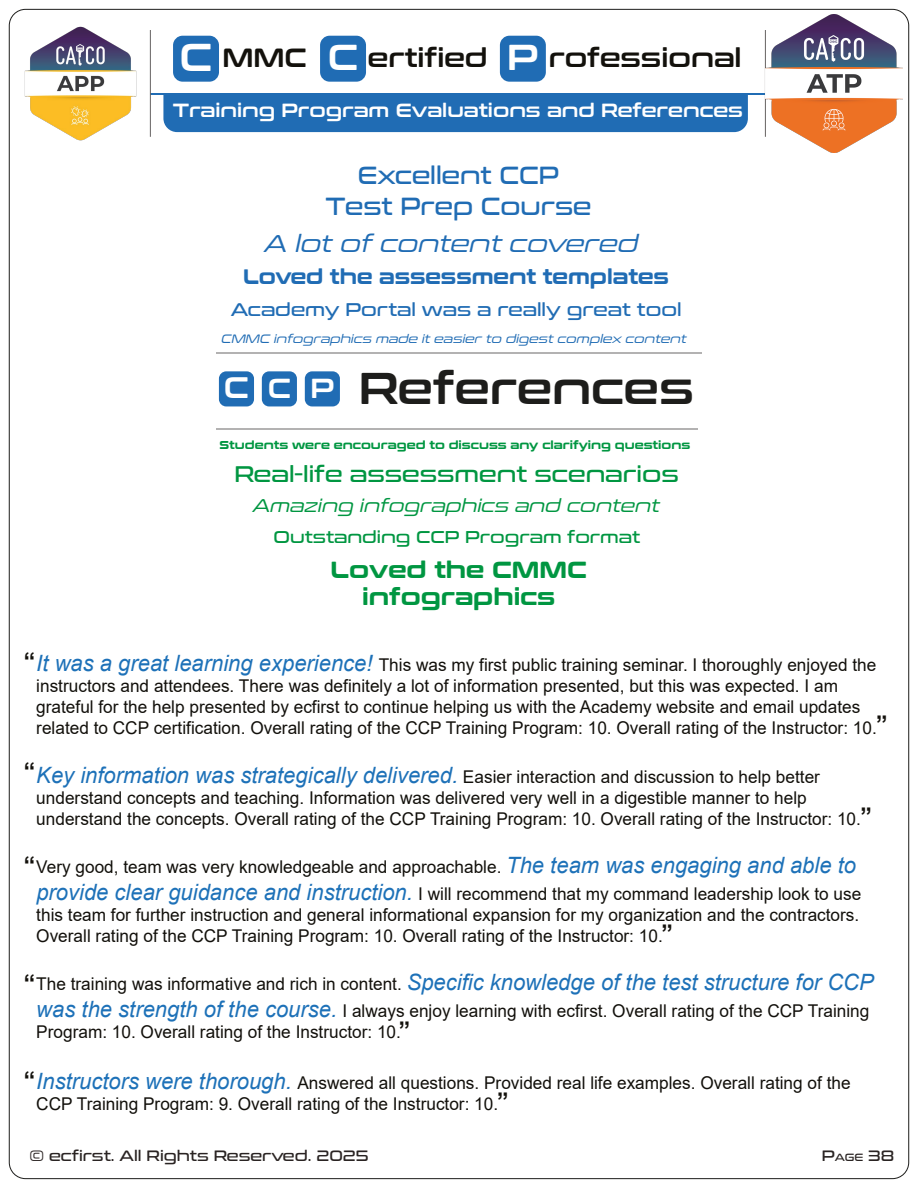
<style>
.page{position:relative;width:918px;height:1188px;background:#fff}
.page>*{position:absolute;margin:0;border:0;box-sizing:border-box;transform-origin:0 0}
.t1{font:600 44.4px "Conthrax";color:#1d1d1b}
.t2{font:600 36px "Conthrax";color:#fff}
.t3{font:600 26.4px "Conthrax";color:#13110c}
.t4{font:24.75px/31px "Conthrax";color:#206cb4;text-align:center;scale:.94 1}
.t5{font:italic 24.3px "Conthrax";color:#206cb4}
.t6{font:700 23.4px "Arial";color:#12100b}
.t7{font:700 23.25px/27.6px "Conthrax";color:#009641;text-align:center}
.t8{font:22.65px "Conthrax";color:#009641}
.t9{font:700 20.85px "Conthrax";color:#206cb4;scale:.94 1}
.t10{font:600 19.05px "Conthrax";color:#fff}
.t11{font:italic 18.45px "Conthrax";color:#009641}
.t12{font:18.3px "Conthrax";color:#206cb4}
.t13{font:17.55px/21.1px "Arial";color:#12100b}
.t14{font:17.1px "Conthrax";color:#009641}
.t15{font:15px "Conthrax";color:#2a2423}
.t16{font:italic 12.15px "Conthrax";color:#206cb4}
.t17{font:700 11.4px "Conthrax";color:#009641}
.s1{font-size:38.85px;color:#fff}
.s2{font-size:29.7px;color:#fff}
.s3{font-size:27.45px;color:#fff}
.s4{font-style:italic;font-size:22.5px;color:#1d71b8}
.s5{font-size:10.5px}
</style>
<div class="page">
<div style="left:173px;top:36px;width:46px;height:46px;background:#206cb4;border-radius:10px"></div>
<div style="left:320px;top:36px;width:46px;height:46px;background:#206cb4;border-radius:10px"></div>
<div style="left:500px;top:36px;width:46px;height:46px;background:#206cb4;border-radius:10px"></div>
<hr style="left:150px;top:93px;width:615px;height:2px;background:#206cb4">
<hr style="left:765px;top:30px;width:1px;height:107px;background:#666362">
<hr style="left:150px;top:30px;width:1px;height:107px;background:#666362">
<div style="left:163px;top:95px;width:585px;height:37px;background:#206cb4"></div>
<img style="left:766px;top:14px;width:136px;height:139px">
<img style="left:24px;top:26px;width:113px;height:115px">
<hr style="left:216px;top:428px;width:482px;height:1px;background:#b3b2b2">
<hr style="left:216px;top:352px;width:486px;height:1px;background:#b3b2b2">
<div style="left:219px;top:371px;width:35px;height:35px;background:#206cb4;border-radius:7px"></div>
<div style="left:262px;top:371px;width:35px;height:35px;background:#206cb4;border-radius:7px"></div>
<div style="left:305px;top:371px;width:35px;height:35px;background:#206cb4;border-radius:7px"></div>
<h3 class="t3" style="left:180px;top:37px;width:129px"><span class="s1">C</span> MMC</h3>
<h3 class="t3" style="left:368px;top:37px;width:121px">ertified</h3>
<h3 class="t3" style="left:549px;top:37px;width:194px">rofessional</h3>
<h2 class="t2" style="left:328px;top:30px;width:32px">C</h2>
<h2 class="t2" style="left:507px;top:30px;width:33px">P</h2>
<p class="t10" style="left:173px;top:96px;width:572px">Training Program Evaluations and References</p>
<h3 class="t4" style="left:326px;top:158px;width:284px">Excellent CCP<br>Test Prep Course</h3>
<h3 class="t5" style="left:265px;top:225px;width:376px">A lot of content covered</h3>
<p class="t9" style="left:243px;top:261px;width:454px">Loved the assessment templates</p>
<p class="t12" style="left:231px;top:295px;width:452px">Academy Portal was a really great tool</p>
<p class="t16" style="left:222px;top:329px;width:467px">CMMC infographics made it easier to digest complex content</p>
<h1 class="t1" style="left:224px;top:354px;width:471px"><span class="s2">C</span> <span class="s3">C P</span> References</h1>
<p class="t17" style="left:220px;top:437px;width:472px">Students were encouraged to discuss any clarifying questions</p>
<p class="t8" style="left:235px;top:457px;width:446px">Real-life assessment scenarios</p>
<p class="t11" style="left:253px;top:491px;width:409px">Amazing infographics and content</p>
<p class="t14" style="left:274px;top:524px;width:368px">Outstanding CCP Program format</p>
<h3 class="t7" style="left:331px;top:554px;width:258px">Loved the CMMC infographics</h3>
<h3 class="t6" style="left:24px;top:644px;width:13px">“</h3>
<p class="t13" style="left:36px;top:654px;width:842px"><span class="s4">It was a great learning experience!</span> This was my first public training seminar. I thoroughly enjoyed the instructors and attendees. There was definitely a lot of information presented, but this was expected. I am grateful for the help presented by ecfirst to continue helping us with the Academy website and email updates related to CCP certification. Overall rating of the CCP Training Program: 10. Overall rating of the Instructor: 10.</p>
<p class="t13" style="left:36px;top:766px;width:826px"><span class="s4">Key information was strategically delivered.</span> Easier interaction and discussion to help better understand concepts and teaching. Information was delivered very well in a digestible manner to help understand the concepts. Overall rating of the CCP Training Program: 10. Overall rating of the Instructor: 10.</p>
<p class="t13" style="left:36px;top:853px;width:827px;line-height:27px">Very good, team was very knowledgeable and approachable. <span class="s4">The team was engaging and able to provide clear guidance and instruction.</span> I will recommend that my command leadership look to use</p>
<p class="t13" style="left:36px;top:904px;width:825px">this team for further instruction and general informational expansion for my organization and the contractors.<br>Overall rating of the CCP Training Program: 10. Overall rating of the Instructor: 10.</p>
<p class="t13" style="left:36px;top:971px;width:839px;line-height:27px">The training was informative and rich in content. <span class="s4">Specific knowledge of the test structure for CCP was the strength of the course.</span> I always enjoy learning with ecfirst. Overall rating of the CCP Training</p>
<p class="t13" style="left:36px;top:1022px;width:366px">Program: 10. Overall rating of the Instructor: 10.</p>
<p class="t13" style="left:36px;top:1072px;width:816px"><span class="s4">Instructors were thorough.</span> Answered all questions. Provided real life examples. Overall rating of the<br>CCP Training Program: 9. Overall rating of the Instructor: 10.</p>
<h3 class="t6" style="left:888px;top:730px;width:13px;rotate:-180deg">“</h3>
<h3 class="t6" style="left:24px;top:755px;width:13px">“</h3>
<h3 class="t6" style="left:872px;top:823px;width:13px;rotate:-180deg">“</h3>
<h3 class="t6" style="left:24px;top:848px;width:13px">“</h3>
<h3 class="t6" style="left:673px;top:940px;width:13px;rotate:-180deg">“</h3>
<h3 class="t6" style="left:24px;top:966px;width:13px">“</h3>
<h3 class="t6" style="left:410px;top:1036px;width:13px;rotate:-180deg">“</h3>
<h3 class="t6" style="left:24px;top:1063px;width:13px">“</h3>
<h3 class="t6" style="left:509px;top:1107px;width:13px;rotate:-180deg">“</h3>
<p class="t15" style="left:29px;top:1144px;width:341px">© ecfirst. All Rights Reserved. 2025</p>
<p class="t15" style="left:822px;top:1144px;width:74px">P<span class="s5">AGE</span> 38</p>
</div>
